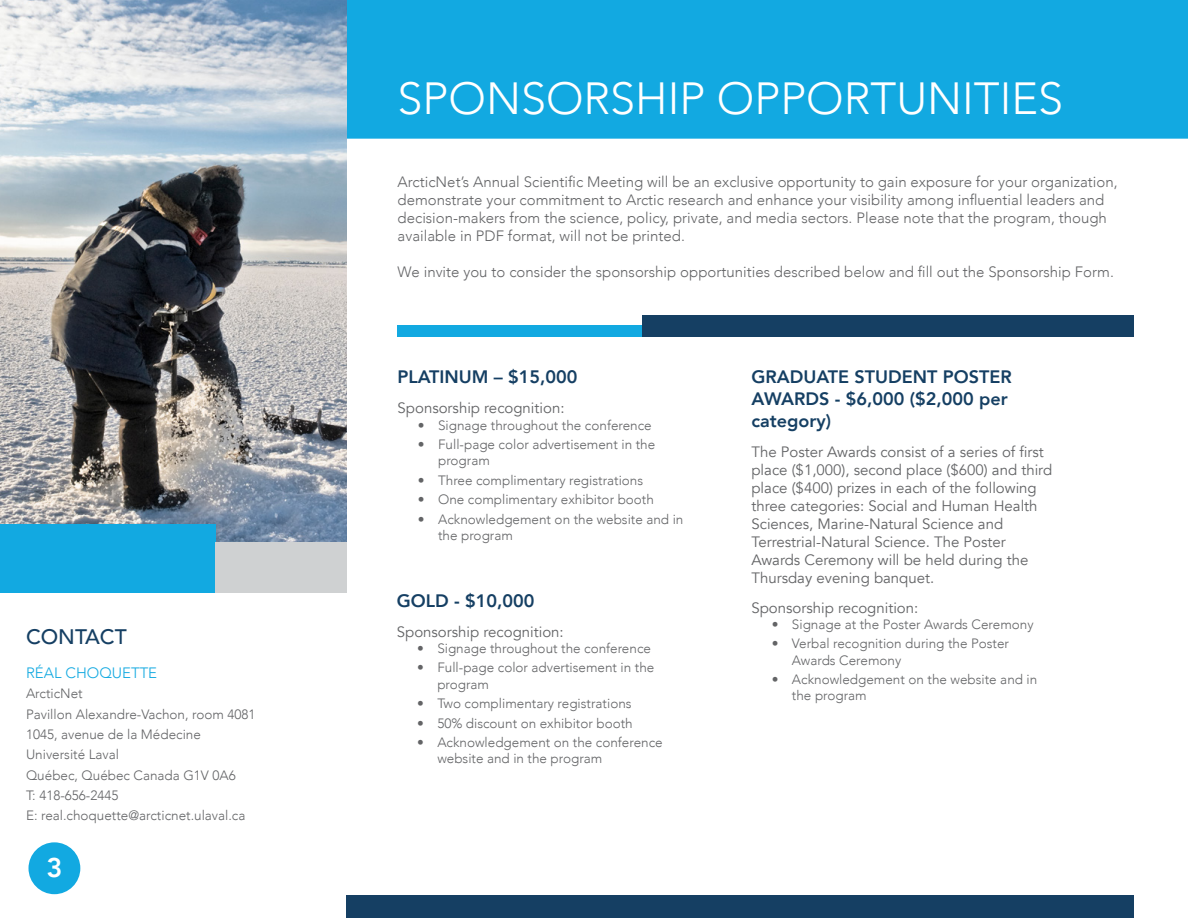
<style>
.page{position:relative;width:1188px;height:918px;background:#fff}
.page>*{position:absolute;margin:0;border:0;box-sizing:border-box;transform-origin:0 0}
.t1{font:300 45px "Avenir";color:#fff}
.t2{font:800 27px "Avenir";color:#fff}
.t3{font:500 21px "Avenir";color:#153f63}
.t4{font:800 18px/21.6px "Avenir";color:#153f63}
.t5{font:300 15px/18px "Avenir";color:#636466}
.t6{font:15px/18px "Avenir";color:#636466}
.t7{font:300 15px "Avenir";color:#12a9e1}
.t8{font:300 13.5px/20.2px "Avenir";color:#636466}
</style>
<div class="page">
<div style="left:28px;top:842px;width:52px;height:52px;background:#12a9e1;border-radius:50%"></div>
<div style="left:347px;top:896px;width:787px;height:22px;background:#153f63"></div>
<div style="left:347px;top:0;width:841px;height:139px;background:#12a9e1"></div>
<div style="left:397px;top:325px;width:491px;height:12px;background:#12a9e1"></div>
<div style="left:643px;top:316px;width:491px;height:21px;background:#153f63"></div>
<img style="left:0;top:0;width:347px;height:542px">
<div style="left:0;top:524px;width:216px;height:68px;background:#12a9e1"></div>
<div style="left:216px;top:542px;width:131px;height:50px;background:#cfd1d2"></div>
<h3 class="t3" style="left:26px;top:618px;width:102px">CONTACT</h3>
<p class="t7" style="left:26px;top:664px;width:133px">RÉAL CHOQUETTE</p>
<p class="t8" style="left:26px;top:684px;width:231px">ArcticNet<br>Pavillon Alexandre-Vachon, room 4081<br>1045, avenue de la Médecine<br>Université Laval<br>Québec, Québec Canada G1V 0A6<br>T: 418-656-2445<br>E: real.choquette@arcticnet.ulaval.ca</p>
<h2 class="t2" style="left:46px;top:847px;width:17px">3</h2>
<h1 class="t1" style="left:398px;top:72px;width:667px">SPONSORSHIP OPPORTUNITIES</h1>
<p class="t5" style="left:398px;top:173px;width:722px">ArcticNet’s Annual Scientific Meeting will be an exclusive opportunity to gain exposure for your organization, demonstrate your commitment to Arctic research and enhance your visibility among influential leaders and decision-makers from the science, policy, private, and media sectors. Please note that the program, though available in PDF format, will not be printed.</p>
<p class="t5" style="left:398px;top:263px;width:718px">We invite you to consider the sponsorship opportunities described below and fill out the Sponsorship Form.</p>
<h3 class="t4" style="left:398px;top:366px;width:181px">PLATINUM – $15,000</h3>
<p class="t6" style="left:398px;top:400px;width:168px">Sponsorship recognition:</p>
<p class="t8" style="left:418px;top:415px;width:235px">• Signage throughout the conference</p>
<p class="t8" style="left:438px;top:436px;width:219px;line-height:16.2px;text-indent:-20px">• Full-page color advertisement in the program</p>
<p class="t8" style="left:418px;top:470px;width:227px">• Three complimentary registrations</p>
<p class="t8" style="left:418px;top:489px;width:238px">• One complimentary exhibitor booth</p>
<p class="t8" style="left:438px;top:511px;width:247px;line-height:16.2px;text-indent:-20px">• Acknowledgement on the website and in the program</p>
<h3 class="t4" style="left:397px;top:590px;width:139px">GOLD - $10,000</h3>
<p class="t6" style="left:397px;top:623px;width:168px">Sponsorship recognition:</p>
<p class="t8" style="left:417px;top:638px;width:235px">• Signage throughout the conference</p>
<p class="t8" style="left:437px;top:660px;width:219px;line-height:16.2px;text-indent:-20px">• Full-page color advertisement in the program</p>
<p class="t8" style="left:417px;top:693px;width:216px">• Two complimentary registrations</p>
<p class="t8" style="left:417px;top:713px;width:217px">• 50% discount on exhibitor booth</p>
<p class="t8" style="left:437px;top:734px;width:227px;line-height:16.2px;text-indent:-20px">• Acknowledgement on the conference website and in the program</p>
<h3 class="t4" style="left:751px;top:366px;width:262px">GRADUATE STUDENT POSTER<br>AWARDS - $6,000 ($2,000 per category)</h3>
<p class="t6" style="left:751px;top:443px;width:302px">The Poster Awards consist of a series of first place ($1,000), second place ($600) and third place ($400) prizes in each of the following three categories: Social and Human Health Sciences, Marine-Natural Science and Terrestrial-Natural Science. The Poster Awards Ceremony will be held during the Thursday evening banquet.</p>
<p class="t6" style="left:751px;top:599px;width:168px">Sponsorship recognition:</p>
<p class="t8" style="left:772px;top:614px;width:263px">• Signage at the Poster Awards Ceremony</p>
<p class="t8" style="left:792px;top:636px;width:219px;line-height:16.2px;text-indent:-20px">• Verbal recognition during the Poster<br>Awards Ceremony</p>
<p class="t8" style="left:792px;top:671px;width:247px;line-height:16.2px;text-indent:-20px">• Acknowledgement on the website and in the program</p>
</div>
